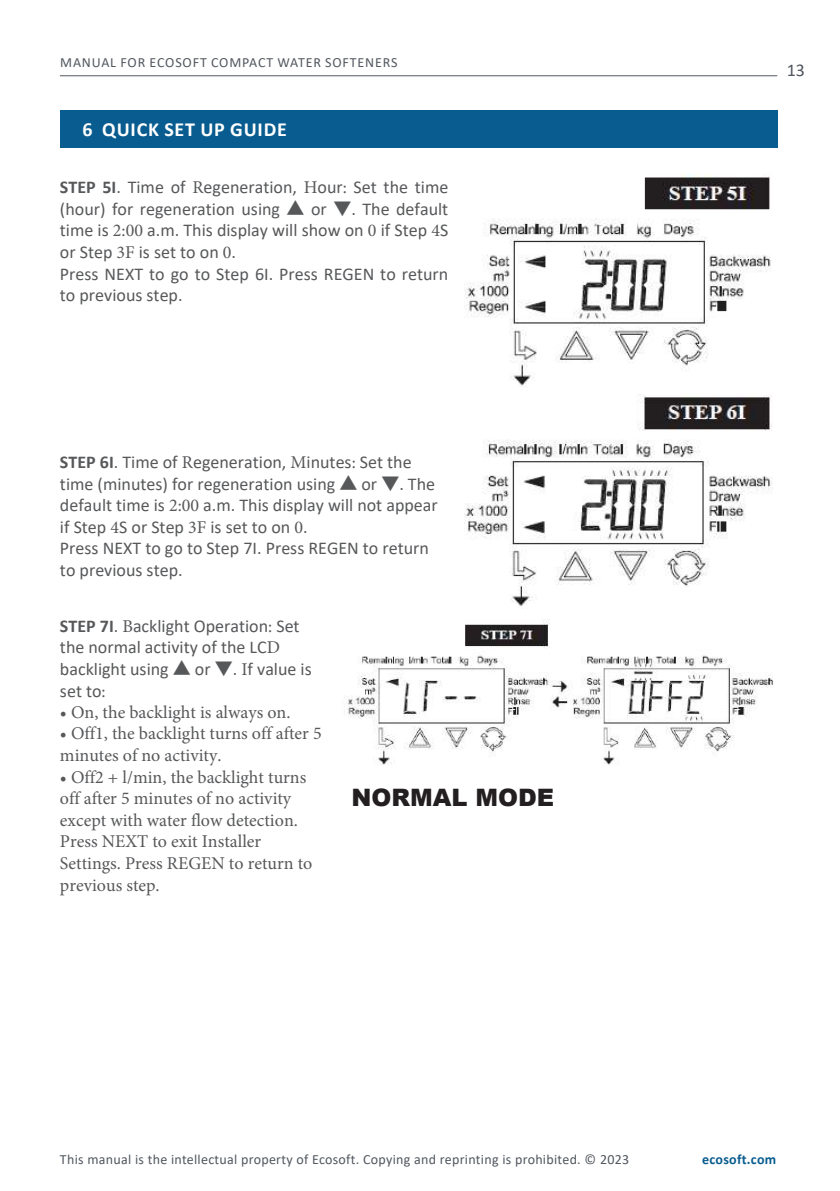
<style>
.page{position:relative;width:840px;height:1191px;background:#fff}
.page>*{position:absolute;margin:0;border:0;box-sizing:border-box;transform-origin:0 0}
.t1{font:900 24px "Arial";color:#231f20}
.t2{font:700 20px "Calibri";letter-spacing:.04em;color:#fff}
.t3{font:18px/21.6px "Calibri";color:#57585a}
.t4{font:18px/21.6px "Minion Pro";color:#57585a}
.t5{font:18px "Calibri";color:#52575f}
.t6{font:14px "Calibri";letter-spacing:.02em;color:#52575f}
.t7{font:14px "Calibri";letter-spacing:.06em;color:#52575f}
.t8{font:700 14px "Calibri";letter-spacing:.02em;color:#085c8f}
.s1{font-weight:700}
.s2{font-family:"Minion Pro"}
.s3{font-family:"Koz Min Pr 6 N"}
</style>
<div class="page">
<hr style="left:60px;top:75px;width:716px;height:1px;background:#52575f">
<div style="left:60px;top:111px;width:716px;height:37px;background:#085c8f"></div>
<img style="left:464px;top:173px;width:307px;height:214px">
<img style="left:464px;top:394px;width:309px;height:213px">
<img style="left:342px;top:619px;width:431px;height:146px">
<p class="t7" style="left:60px;top:53px;width:338px">MANUAL FOR ECOSOFT COMPACT WATER SOFTENERS</p>
<p class="t2" style="left:83px;top:115px;width:206px">6 QUICK SET UP GUIDE</p>
<p class="t3" style="left:60px;top:176px;width:390px"><span class="s1">STEP 5</span><span class="s1">I</span>. Time of <span class="s2">R</span>egeneration, <span class="s2">H</span>our<span class="s2">:</span> Set the time (hour) for regeneration using <span class="s3">▲</span> or <span class="s3">▼</span>. The default time is <span class="s2">2:00</span> a.m. This display will show on <span class="s2">0</span> if Step <span class="s2">4</span>S or Step <span class="s2">3F</span> is set to on <span class="s2">0</span>.<br>Press NEXT to go to Step 6I. Press REGEN to return to previous step.</p>
<p class="t3" style="left:60px;top:450px;width:379px"><span class="s1">STEP 6</span><span class="s1">I</span>. Time of <span class="s2">R</span>egeneration, <span class="s2">M</span>inutes<span class="s2">:</span> Set the time (minutes) for regeneration using <span class="s3">▲</span> or <span class="s3">▼</span>. The default time is <span class="s2">2:00</span> a.m. This display will not appear if Step <span class="s2">4</span>S or Step <span class="s2">3F</span> is set to on <span class="s2">0</span>.<br>Press NEXT to go to Step 7I. Press REGEN to return to previous step.</p>
<p class="t3" style="left:60px;top:614px;width:253px"><span class="s1">STEP 7</span><span class="s1">I</span>. <span class="s2">B</span>acklight Operation<span class="s2">:</span> Set the normal activity of the LC<span class="s2">D </span>backlight using <span class="s3">▲</span> or <span class="s3">▼</span>. <span class="s2">I</span>f value is set to<span class="s2">:</span></p>
<p class="t4" style="left:60px;top:701px;width:232px">• On, the backlight is always on.</p>
<p class="t4" style="left:60px;top:723px;width:263px">• Off1, the backlight turns off after 5 minutes of no activity.</p>
<p class="t4" style="left:60px;top:766px;width:254px">• Off2 + l/min, the backlight turns off after 5 minutes of no activity except with water flow detection.<br>Press NEXT to exit Installer<br>Settings. Press REGEN to return to previous step.</p>
<h1 class="t1" style="left:351px;top:780px;width:204px">NORMAL MODE</h1>
<p class="t5" style="left:786px;top:58px;width:20px">13</p>
<p class="t6" style="left:60px;top:1149px;width:570px">This manual is the intellectual property of Ecosoft. Copying and reprinting is prohibited. © 2023</p>
<p class="t8" style="left:701px;top:1149px;width:76px">ecosoft.com</p>
</div>
